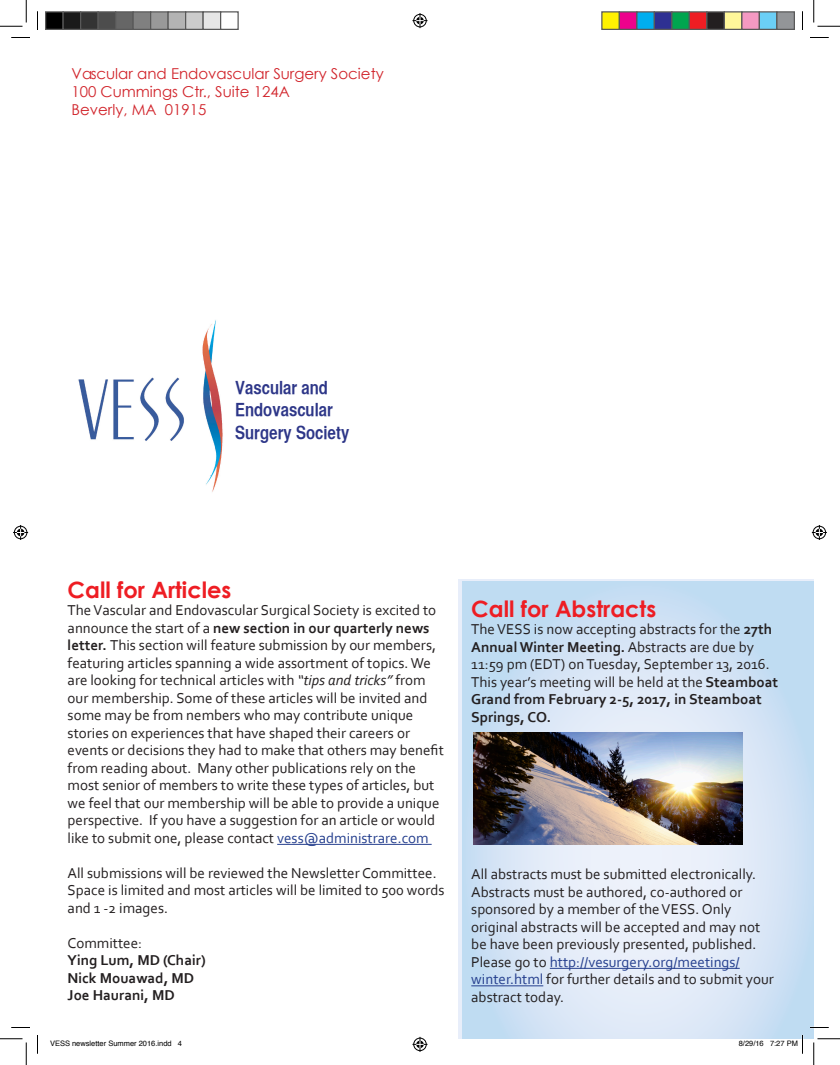
<style>
.page{position:relative;width:840px;height:1065px;background:#fff}
.page>*{position:absolute;margin:0;border:0;box-sizing:border-box;transform-origin:0 0}
.t1{font:700 22.5px "Century Gothic";color:#ee1d23}
.t2{font:18.25px/22.1px "Helvetica CY Bold";color:#2d3688}
.t3{font:15px/17.5px "Corbel";color:#231f20}
.t4{font:15px/18px "Century Gothic";color:#d1232a}
.t5{font:700 15px "Corbel";color:#231f20}
.t6{font:7.5px "Helvetica";color:#000}
.s1{font-weight:700}
.s2{font-style:italic}
.s3{color:#253f8e}
</style>
<div class="page">
<svg style="left:462px;top:581px;width:352px;height:458px;background:#d4e4f5"></svg>
<hr style="left:550px;top:968px;width:190px;height:1px;background:#253f8e">
<hr style="left:471px;top:985px;width:72px;height:1px;background:#253f8e">
<img style="left:78px;top:320px;width:145px;height:172px">
<img style="left:68px;top:478px;width:156px;height:1px">
<hr style="left:277px;top:844px;width:155px;height:1px;background:#253f8e">
<img style="left:473px;top:732px;width:269px;height:113px">
<div style="left:63px;top:445px;width:124px;height:10px;background:#fff"></div>
<svg style="left:11px;top:37px;width:19px;height:1px"></svg>
<svg style="left:810px;top:37px;width:19px;height:1px"></svg>
<svg style="left:11px;top:1027px;width:19px;height:1px"></svg>
<svg style="left:810px;top:1027px;width:19px;height:1px"></svg>
<svg style="left:37px;top:11px;width:1px;height:19px"></svg>
<svg style="left:37px;top:1035px;width:1px;height:19px"></svg>
<svg style="left:802px;top:11px;width:1px;height:19px"></svg>
<svg style="left:0;top:0;width:27px;height:27px"></svg>
<svg style="left:0;top:1039px;width:27px;height:26px"></svg>
<svg style="left:814px;top:0;width:26px;height:27px"></svg>
<svg style="left:814px;top:1039px;width:26px;height:26px"></svg>
<svg style="left:412px;top:13px;width:16px;height:15px"></svg>
<svg style="left:412px;top:1037px;width:16px;height:15px"></svg>
<svg style="left:13px;top:525px;width:15px;height:15px"></svg>
<svg style="left:812px;top:525px;width:15px;height:15px"></svg>
<div style="left:46px;top:12px;width:17px;height:17px;background:#000"></div>
<div style="left:45px;top:11px;width:19px;height:19px;border:1px solid #595959"></div>
<div style="left:63px;top:12px;width:18px;height:17px;background:#1a1a1a"></div>
<div style="left:62px;top:11px;width:19px;height:19px;border:1px solid #595959"></div>
<div style="left:81px;top:12px;width:17px;height:17px;background:#333"></div>
<div style="left:80px;top:11px;width:19px;height:19px;border:1px solid #595959"></div>
<div style="left:98px;top:12px;width:18px;height:17px;background:#4d4d4d"></div>
<div style="left:98px;top:11px;width:18px;height:19px;border:1px solid #595959"></div>
<div style="left:116px;top:12px;width:17px;height:17px;background:#666"></div>
<div style="left:115px;top:11px;width:19px;height:19px;border:1px solid #595959"></div>
<div style="left:133px;top:12px;width:18px;height:17px;background:#808080"></div>
<div style="left:132px;top:11px;width:19px;height:19px;border:1px solid #595959"></div>
<div style="left:151px;top:12px;width:17px;height:17px;background:#999"></div>
<div style="left:150px;top:11px;width:19px;height:19px;border:1px solid #595959"></div>
<div style="left:168px;top:12px;width:18px;height:17px;background:#b3b3b3"></div>
<div style="left:168px;top:11px;width:18px;height:19px;border:1px solid #595959"></div>
<div style="left:186px;top:12px;width:17px;height:17px;background:#ccc"></div>
<div style="left:185px;top:11px;width:19px;height:19px;border:1px solid #595959"></div>
<div style="left:203px;top:12px;width:18px;height:17px;background:#e6e6e6"></div>
<div style="left:202px;top:11px;width:19px;height:19px;border:1px solid #595959"></div>
<div style="left:220px;top:11px;width:19px;height:19px;border:1px solid #595959"></div>
<div style="left:602px;top:12px;width:17px;height:17px;background:#fff101"></div>
<div style="left:601px;top:11px;width:19px;height:19px;border:1px solid #595959"></div>
<div style="left:619px;top:12px;width:18px;height:17px;background:#ed028c"></div>
<div style="left:619px;top:11px;width:19px;height:19px;border:1px solid #595959"></div>
<div style="left:637px;top:12px;width:17px;height:17px;background:#00aeef"></div>
<div style="left:636px;top:11px;width:19px;height:19px;border:1px solid #595959"></div>
<div style="left:654px;top:12px;width:18px;height:17px;background:#2e3092"></div>
<div style="left:654px;top:11px;width:18px;height:19px;border:1px solid #595959"></div>
<div style="left:672px;top:12px;width:17px;height:17px;background:#00a54f"></div>
<div style="left:671px;top:11px;width:19px;height:19px;border:1px solid #595959"></div>
<div style="left:689px;top:12px;width:18px;height:17px;background:#ee1d23"></div>
<div style="left:689px;top:11px;width:19px;height:19px;border:1px solid #595959"></div>
<div style="left:707px;top:12px;width:17px;height:17px;background:#231f20"></div>
<div style="left:706px;top:11px;width:19px;height:19px;border:1px solid #595959"></div>
<div style="left:724px;top:12px;width:18px;height:17px;background:#fff79a"></div>
<div style="left:724px;top:11px;width:18px;height:19px;border:1px solid #595959"></div>
<div style="left:742px;top:12px;width:17px;height:17px;background:#f499c2"></div>
<div style="left:741px;top:11px;width:19px;height:19px;border:1px solid #595959"></div>
<div style="left:759px;top:12px;width:18px;height:17px;background:#6bcff6"></div>
<div style="left:759px;top:11px;width:19px;height:19px;border:1px solid #595959"></div>
<div style="left:777px;top:12px;width:17px;height:17px;background:#939598"></div>
<div style="left:776px;top:11px;width:19px;height:19px;border:1px solid #595959"></div>
<svg style="left:770px;top:1035px;width:33px;height:19px"></svg>
<p class="t4" style="left:71px;top:64px;width:314px">Vascular and Endovascular Surgery Society<br>100 Cummings Ctr., Suite 124A<br>Beverly, MA 01915</p>
<p class="t2" style="left:235px;top:376px;width:116px">Vascular and<br>Endovascular<br>Surgery Society</p>
<p class="t1" style="left:68px;top:576px;width:165px">Call for Articles</p>
<p class="t3" style="left:68px;top:601px;width:378px">The Vascular and Endovascular Surgical Society is excited to announce the start of a <span class="s1">new section in our quarterly news letter.</span> This section will feature submission by our members, featuring articles spanning a wide assortment of topics. We are looking for technical articles with <span class="s2">“tips and tricks”</span> from our membership. Some of these articles will be invited and some may be from nembers who may contribute unique stories on experiences that have shaped their careers or events or decisions they had to make that others may benefit from reading about. Many other publications rely on the most senior of members to write these types of articles, but we feel that our membership will be able to provide a unique perspective. If you have a suggestion for an article or would like to submit one, please contact <span class="s3">vess@administrare.com</span></p>
<p class="t3" style="left:68px;top:864px;width:378px">All submissions will be reviewed the Newsletter Committee.<br>Space is limited and most articles will be limited to 500 words and 1 -2 images.</p>
<p class="t3" style="left:68px;top:934px;width:76px">Committee:</p>
<p class="t5" style="left:68px;top:951px;width:140px">Ying Lum, MD (Chair)</p>
<p class="t5" style="left:68px;top:969px;width:128px">Nick Mouawad, MD</p>
<p class="t5" style="left:68px;top:986px;width:109px">Joe Haurani, MD</p>
<p class="t6" style="left:50px;top:1038px;width:134px">VESS newsletter Summer 2016.indd 4</p>
<p class="t6" style="left:739px;top:1038px;width:61px">8/29/16 7:27 PM</p>
<p class="t1" style="left:471px;top:595px;width:186px">Call for Abstracts</p>
<p class="t3" style="left:471px;top:620px;width:308px">The VESS is now accepting abstracts for the <span class="s1">27th Annual Winter Meeting.</span> Abstracts are due by 11:59 pm (EDT) on Tuesday, September 13, 2016.<br>This year’s meeting will be held at the <span class="s1">Steamboat Grand from February 2-5, 2017, in Steamboat Springs, CO.</span></p>
<p class="t3" style="left:471px;top:865px;width:304px">All abstracts must be submitted electronically.<br>Abstracts must be authored, co-authored or sponsored by a member of the VESS. Only original abstracts will be accepted and may not be have been previously presented, published.<br>Please go to <span class="s3">http://vesurgery.org/meetings/ winter.html</span> for further details and to submit your abstract today.</p>
</div>
